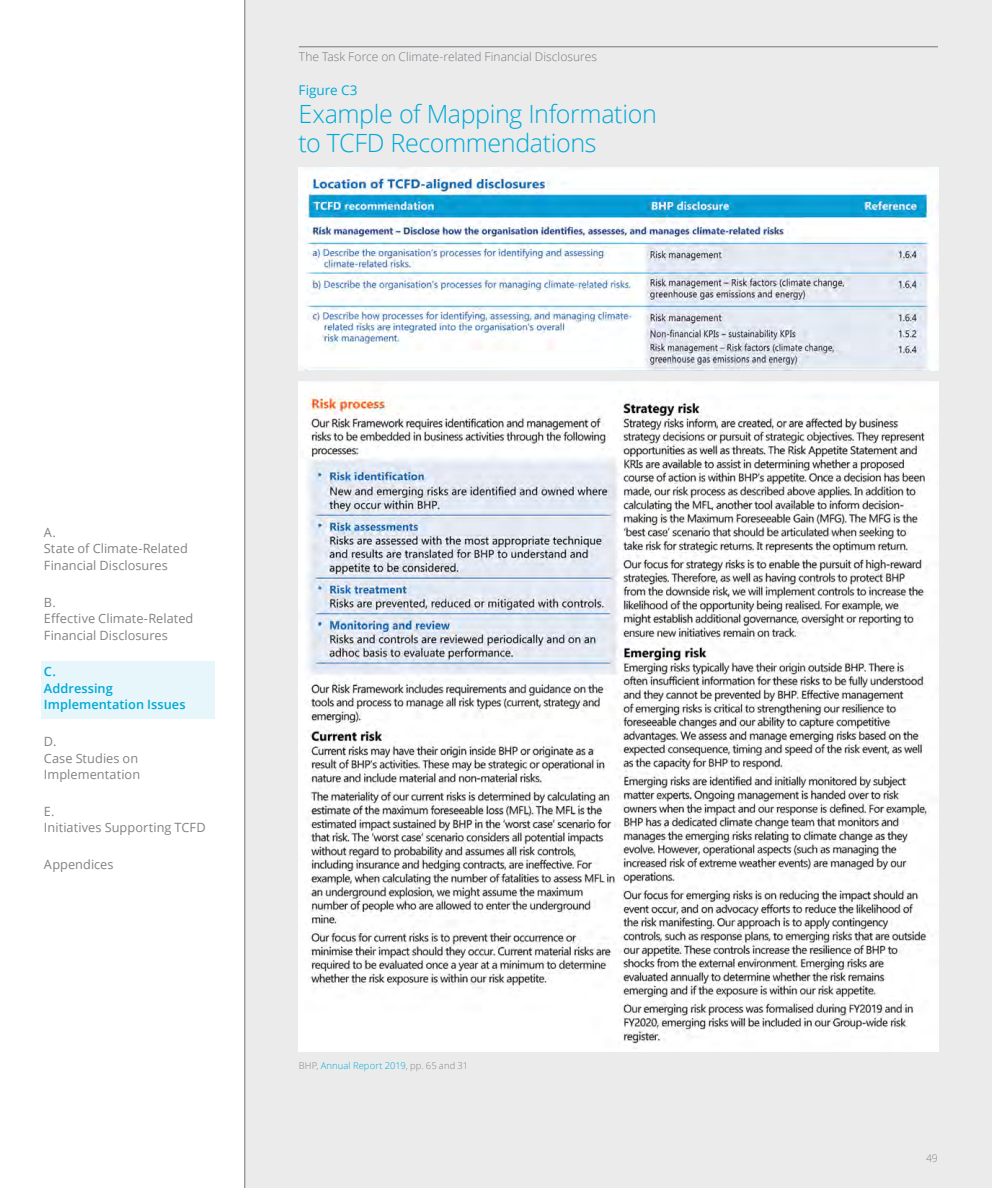
<style>
.page{position:relative;width:992px;height:1188px;background:#fff}
.page>*{position:absolute;margin:0;border:0;box-sizing:border-box;transform-origin:0 0}
.t1{font:300 25.05px/28.5px "Open Sans";letter-spacing:-.015em;color:#00a9d5}
.t2{font:13.5px "Open Sans";letter-spacing:.005em;color:#00a9d5}
.t3{font:12.75px/16.5px "Open Sans";letter-spacing:.005em;color:#808285}
.t4{font:600 12.75px/16.5px "Open Sans";letter-spacing:.005em;color:#00a9d5}
.t5{font:300 12px "Open Sans";letter-spacing:.005em;color:#808285}
.t6{font:300 10.5px "Open Sans";color:#808285}
.t7{font:300 9.3px "Open Sans";letter-spacing:.015em;color:#00a9d5}
.s1{color:#808285}
</style>
<div class="page">
<hr style="left:244px;top:0;width:1px;height:1188px;background:#808285">
<div style="left:41px;top:662px;width:174px;height:57px;background:#e6f6fa"></div>
<div style="left:245px;top:0;width:746px;height:1188px;background:#ebebec"></div>
<img style="left:299px;top:168px;width:639px;height:884px">
<div style="left:275px;top:372px;width:668px;height:9px;background:#ebebec"></div>
<p class="t5" style="left:299px;top:48px;width:300px">The Task Force on Climate-related Financial Disclosures</p>
<p class="t2" style="left:298px;top:80px;width:61px">Figure C3</p>
<h1 class="t1" style="left:298px;top:99px;width:360px">Example of Mapping Information to TCFD Recommendations</h1>
<p class="t3" style="left:44px;top:524px;width:145px">A.<br>State of Climate-Related<br>Financial Disclosures</p>
<p class="t3" style="left:44px;top:594px;width:151px">B.<br>Effective Climate-Related<br>Financial Disclosures</p>
<p class="t4" style="left:44px;top:663px;width:143px">C.<br>Addressing<br>Implementation Issues</p>
<p class="t3" style="left:44px;top:733px;width:98px">D.<br>Case Studies on<br>Implementation</p>
<p class="t3" style="left:44px;top:803px;width:163px">E.<br>Initiatives Supporting TCFD</p>
<p class="t3" style="left:44px;top:856px;width:71px">Appendices</p>
<p class="t7" style="left:299px;top:1059px;width:171px"><span class="s1">BHP,</span> Annual Report 2019<span class="s1">, pp. 65 and 31</span></p>
<p class="t6" style="left:925px;top:1151px;width:13px">49</p>
</div>
